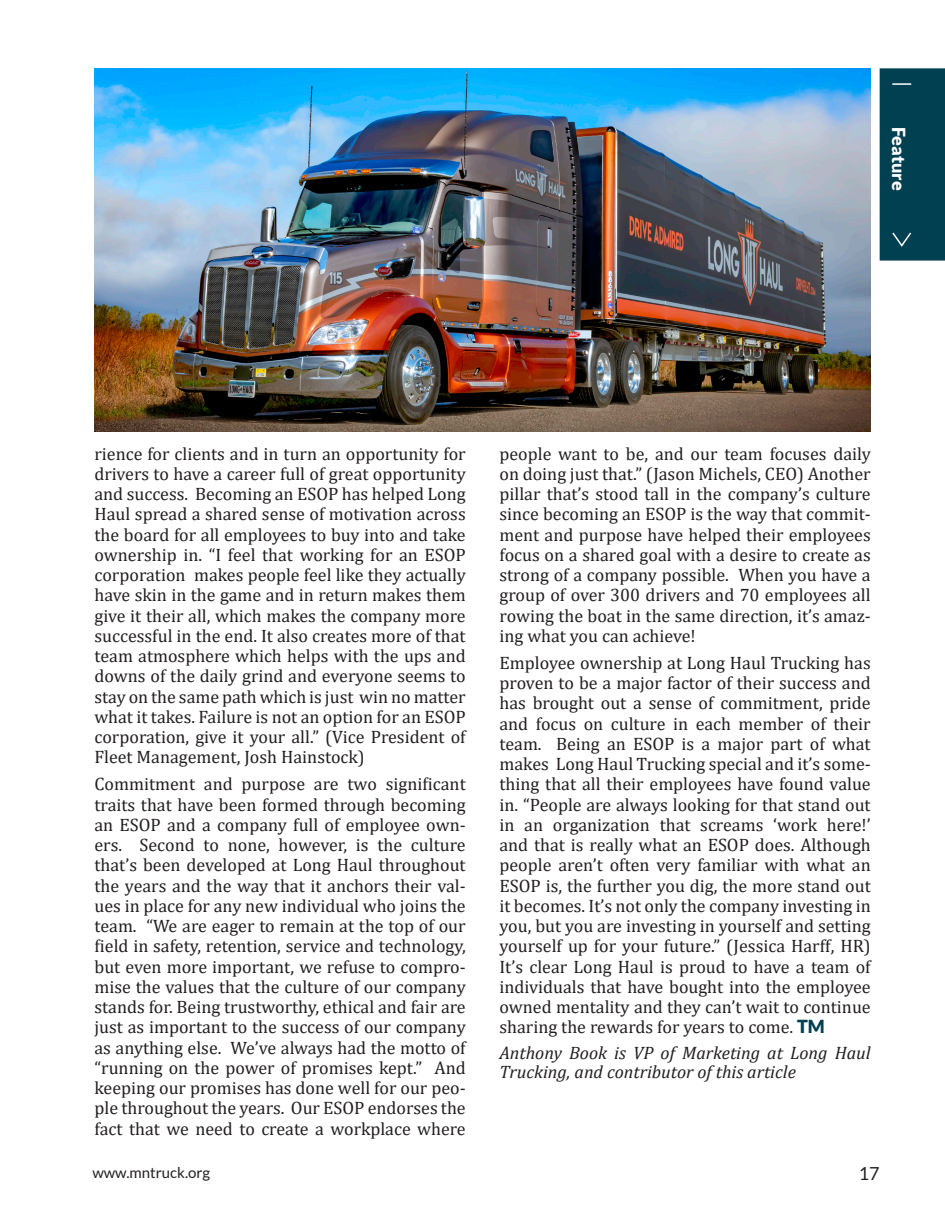
<style>
.page{position:relative;width:945px;height:1215px;background:#fff}
.page>*{position:absolute;margin:0;border:0;box-sizing:border-box;transform-origin:0 0}
.Main_Body_Copy{font:18px/20.2px "Cambria";color:#231f20;text-align:justify}
.Main_Body_Copy-2{font:italic 18px/19px "Cambria";color:#231f20}
.t1{font:900 18px "Lato";color:#fff}
.t2{font:18px "Lato";color:#231f20}
.t3{font:15px "Lato";color:#231f20}
.s1{font-family:"Lato";font-weight:900;color:#014051}
</style>
<div class="page">
<div style="left:880px;top:68px;width:65px;height:193px;background:#014051"></div>
<img style="left:94px;top:68px;width:777px;height:364px">
<p class="t1" style="left:909px;top:127px;width:65px;rotate:90deg">Feature</p>
<p class="Main_Body_Copy" style="left:94px;top:443px;width:373px">rience for clients and in turn an opportunity for drivers to have a career full of great opportunity and success. Becoming an ESOP has helped Long Haul spread a shared sense of motivation across the board for all employees to buy into and take ownership in. “I feel that working for an ESOP corporation makes people feel like they actually have skin in the game and in return makes them give it their all, which makes the company more successful in the end. It also creates more of that team atmosphere which helps with the ups and downs of the daily grind and everyone seems to stay on the same path which is just win no matter what it takes. Failure is not an option for an ESOP corporation, give it your all.” (Vice President of Fleet Management, Josh Hainstock)</p>
<p class="Main_Body_Copy" style="left:94px;top:774px;width:373px">Commitment and purpose are two significant traits that have been formed through becoming an ESOP and a company full of employee own&shy;ers. Second to none, however, is the culture that’s been developed at Long Haul throughout the years and the way that it anchors their val&shy;ues in place for any new individual who joins the team. “We are eager to remain at the top of our field in safety, retention, service and technology, but even more important, we refuse to compro&shy;mise the values that the culture of our company stands for. Being trustworthy, ethical and fair are just as important to the success of our company as anything else. We’ve always had the motto of “running on the power of promises kept.” And keeping our promises has done well for our peo&shy;ple throughout the years. Our ESOP endorses the fact that we need to create a workplace where</p>
<p class="Main_Body_Copy" style="left:500px;top:443px;width:373px">people want to be, and our team focuses daily on doing just that.” (Jason Michels, CEO) Another pillar that’s stood tall in the company’s culture since becoming an ESOP is the way that commit&shy;ment and purpose have helped their employees focus on a shared goal with a desire to create as strong of a company possible. When you have a group of over 300 drivers and 70 employees all rowing the boat in the same direction, it’s amaz&shy;ing what you can achieve!</p>
<p class="Main_Body_Copy" style="left:500px;top:652px;width:373px">Employee ownership at Long Haul Trucking has proven to be a major factor of their success and has brought out a sense of commitment, pride and focus on culture in each member of their team. Being an ESOP is a major part of what makes Long Haul Trucking special and it’s some&shy;thing that all their employees have found value in. “People are always looking for that stand out in an organization that screams ‘work here!’ and that is really what an ESOP does. Although people aren’t often very familiar with what an ESOP is, the further you dig, the more stand out it becomes. It’s not only the company investing in you, but you are investing in yourself and setting yourself up for your future.” (Jessica Harff, HR)<br>It’s clear Long Haul is proud to have a team of individuals that have bought into the employee owned mentality and they can’t wait to continue sharing the rewards for years to come. <span class="s1">TM</span></p>
<p class="Main_Body_Copy-2" style="left:500px;top:1043px;width:373px">Anthony Book is VP of Marketing at Long Haul<br>Trucking, and contributor of this article</p>
<p class="t3" style="left:92px;top:1164px;width:119px">www.mntruck.org</p>
<p class="t2" style="left:859px;top:1164px;width:22px">17</p>
</div>
